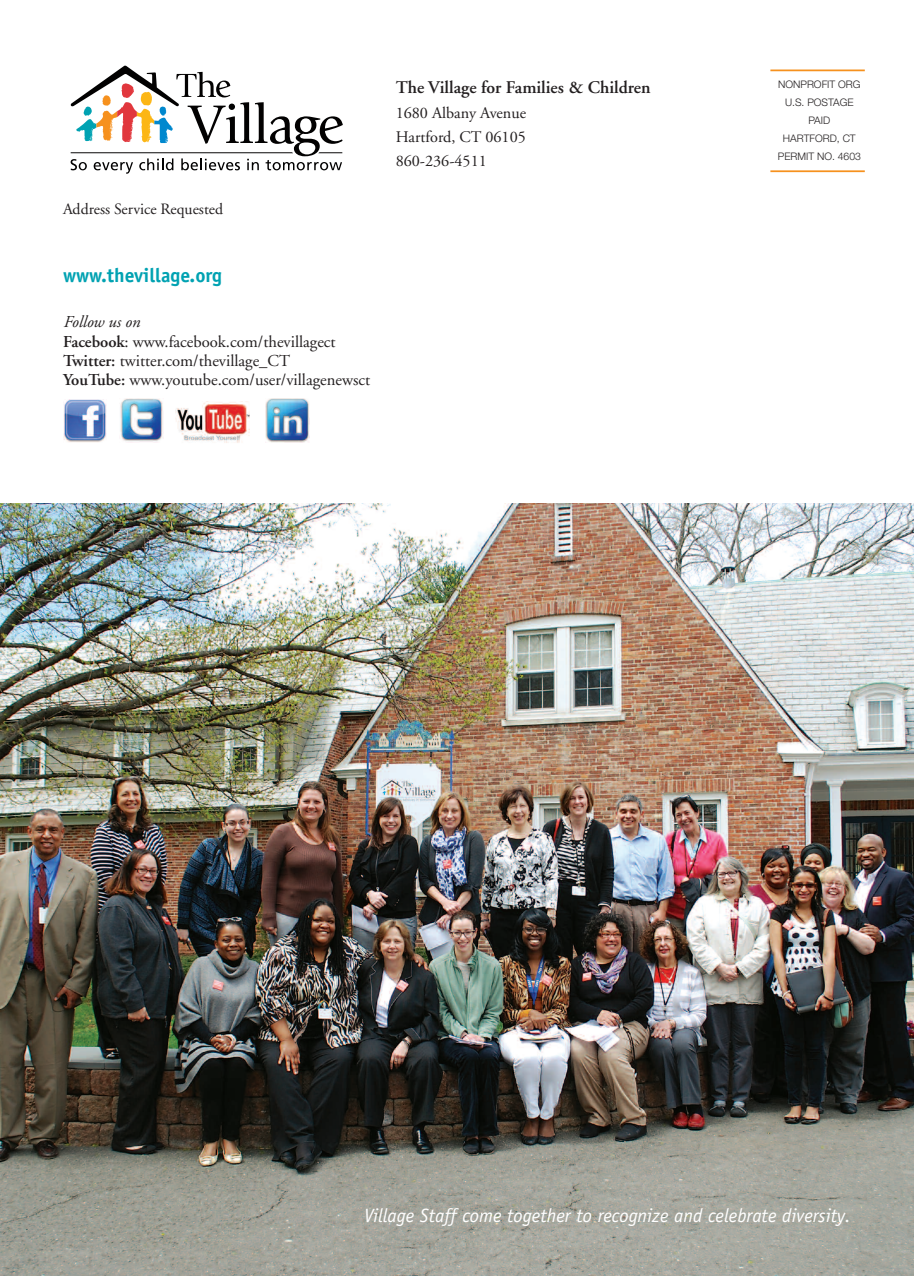
<style>
.page{position:relative;width:914px;height:1276px;background:#fff}
.page>*{position:absolute;margin:0;border:0;box-sizing:border-box;transform-origin:0 0}
.t1{font:700 19.6px "Officina Sans";color:#00a2b2}
.t2{font:italic 19.25px "Officina Sans";color:#fff}
.t3{font:600 17.85px "Adobe Garamond";color:#231f20}
.t4{font:16.62px/19.2px "Adobe Garamond";color:#231f20}
.t5{font:16.1px/24.2px "Adobe Garamond";color:#231f20;text-align:justify}
.t6{font:15.75px "Adobe Garamond";color:#231f20}
.t7{font:300 10.33px/17.8px "Helvetica Neue";color:#231f20;text-align:center}
.s1{font-style:italic}
.s2{font-weight:600}
</style>
<div class="page">
<svg style="left:71px;top:66px;width:272px;height:108px"></svg>
<img style="left:63px;top:399px;width:44px;height:43px">
<img style="left:120px;top:398px;width:43px;height:44px">
<img style="left:175px;top:402px;width:75px;height:41px">
<img style="left:265px;top:398px;width:44px;height:44px">
<hr style="left:770px;top:70px;width:94px;height:1px;background:#f6911e">
<hr style="left:770px;top:170px;width:94px;height:2px;background:#f6911e">
<img style="left:0;top:504px;width:914px;height:772px">
<p class="t6" style="left:63px;top:202px;width:161px">Address Service Requested</p>
<p class="t1" style="left:63px;top:268px;width:160px">www.thevillage.org</p>
<p class="t4" style="left:63px;top:314px;width:309px"><span class="s1">Follow us on<br></span><span class="s2">Facebook</span>: www.facebook.com/thevillagect <span class="s2">Twitter:</span> twitter.com/thevillage_CT<br><span class="s2">YouTube:</span> www.youtube.com/user/villagenewsct</p>
<p class="t3" style="left:396px;top:81px;width:256px">The Village for Families &amp; Children</p>
<p class="t5" style="left:395px;top:102px;width:132px">1680 Albany Avenue Hartford, CT 06105<br>860-236-4511</p>
<p class="t7" style="left:777px;top:77px;width:85px">NONPROFIT ORG<br>U.S. POSTAGE<br>PAID<br>HARTFORD, CT<br>PERMIT NO. 4603</p>
<p class="t2" style="left:364px;top:1208px;width:488px">Village Staff come together to recognize and celebrate diversity.</p>
</div>
